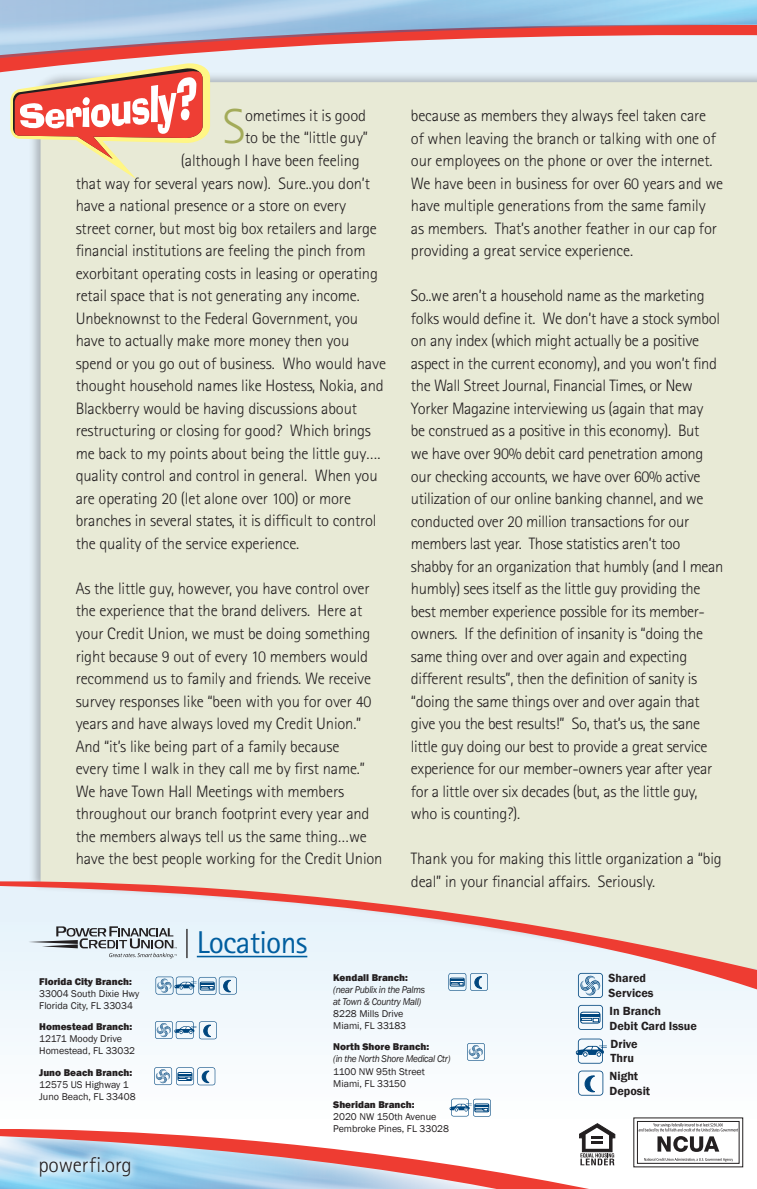
<style>
.page{position:relative;width:757px;height:1189px;background:#fff}
.page>*{position:absolute;margin:0;border:0;box-sizing:border-box;transform-origin:0 0}
.t1{font:300 49.05px "Rotis Sans Serif";color:#a3ab59}
.t2{font:31.5px "Rotis Sans Serif";letter-spacing:-.025em;color:#015e9f}
.t3{font:300 21.45px "Rotis Sans Serif";letter-spacing:-.01em;color:#231f20}
.t4{font:300 16.5px/22.5px "Rotis Sans Serif";letter-spacing:-.01em;color:#231f20}
.t5{font:600 12.15px/14.5px "Franklin Gothic";color:#231f20}
.t6{font:10.05px/12.1px "Franklin Gothic";color:#231f20}
.t7{font:800 10.05px "Franklin Gothic";color:#231f20}
.t8{font:italic 10.05px/12.1px "Franklin Gothic";letter-spacing:-.03em;color:#231f20;scale:.93 1}
</style>
<div class="page">
<svg style="left:0;top:1043px;width:756px;height:53px"></svg>
<svg style="left:0;top:1099px;width:744px;height:89px"></svg>
<svg style="left:30px;top:1146px;width:110px;height:39px;background:#aed8f0"></svg>
<svg style="left:578px;top:1123px;width:36px;height:41px"></svg>
<svg style="left:575px;top:1043px;width:31px;height:20px"></svg>
<svg style="left:578px;top:1070px;width:25px;height:25px"></svg>
<svg style="left:154px;top:1066px;width:61px;height:18px"></svg>
<svg style="left:466px;top:1043px;width:18px;height:17px"></svg>
<svg style="left:449px;top:1098px;width:41px;height:18px"></svg>
<div style="left:0;top:156px;width:28px;height:694px;background:#e6f2fa"></div>
<div style="left:41px;top:156px;width:715px;height:694px;background:#e8ead6"></div>
<svg style="left:0;top:60px;width:756px;height:96px;background:#e5e8db"></svg>
<img style="left:0;top:0;width:756px;height:60px">
<svg style="left:0;top:850px;width:756px;height:193px;fill:#e9f4fb"></svg>
<svg style="left:10px;top:62px;width:200px;height:117px;background:#e9ae9b"></svg>
<svg style="left:635px;top:1119px;width:105px;height:45px"></svg>
<div style="left:636px;top:1120px;width:102px;height:43px;border:1px solid #231f20"></div>
<svg style="left:643px;top:1157px;width:89px;height:4px"></svg>
<svg style="left:638px;top:1122px;width:99px;height:29px"></svg>
<h1 class="t1" style="left:223px;top:99px;width:24px">S</h1>
<p class="t4" style="left:245px;top:104px;width:122px">ometimes it is good</p>
<p class="t4" style="left:410px;top:104px;width:313px">because as members they always feel taken care of when leaving the branch or talking with one of our employees on the phone or over the internet.<br>We have been in business for over 60 years and we have multiple generations from the same family<br>as members. That’s another feather in our cap for providing a great service experience.</p>
<p class="t4" style="left:410px;top:284px;width:314px">So..we aren’t a household name as the marketing folks would define it. We don’t have a stock symbol on any index (which might actually be a positive aspect in the current economy), and you won’t find the Wall Street Journal, Financial Times, or New Yorker Magazine interviewing us (again that may<br>be construed as a positive in this economy). But<br>we have over 90% debit card penetration among our checking accounts, we have over 60% active utilization of our online banking channel, and we conducted over 20 million transactions for our members last year. Those statistics aren’t too shabby for an organization that humbly (and I mean humbly) sees itself as the little guy providing the best member experience possible for its member&shy;owners. If the definition of insanity is “doing the same thing over and over again and expecting different results”, then the definition of sanity is “doing the same things over and over again that give you the best results!” So, that’s us, the sane little guy doing our best to provide a great service experience for our member-owners year after year for a little over six decades (but, as the little guy, who is counting?).</p>
<p class="t4" style="left:410px;top:847px;width:312px">Thank you for making this little organization a “big deal” in your financial affairs. Seriously.</p>
<p class="t4" style="left:245px;top:127px;width:124px">to be the “little guy”</p>
<p class="t4" style="left:181px;top:149px;width:180px">(although I have been feeling</p>
<p class="t4" style="left:76px;top:172px;width:295px">that way for several years now). Sure..you don’t</p>
<p class="t4" style="left:76px;top:194px;width:272px">have a national presence or a store on every</p>
<p class="t4" style="left:76px;top:217px;width:302px">street corner, but most big box retailers and large</p>
<p class="t4" style="left:76px;top:239px;width:291px">financial institutions are feeling the pinch from</p>
<p class="t4" style="left:76px;top:262px;width:303px">exorbitant operating costs in leasing or operating</p>
<p class="t4" style="left:76px;top:284px;width:285px">retail space that is not generating any income.</p>
<p class="t4" style="left:76px;top:307px;width:283px">Unbeknownst to the Federal Government, you</p>
<p class="t4" style="left:76px;top:329px;width:275px">have to actually make more money then you</p>
<p class="t4" style="left:76px;top:352px;width:311px">spend or you go out of business. Who would have</p>
<p class="t4" style="left:76px;top:374px;width:309px">thought household names like Hostess, Nokia, and</p>
<p class="t4" style="left:76px;top:397px;width:282px">Blackberry would be having discussions about</p>
<p class="t4" style="left:76px;top:419px;width:296px">restructuring or closing for good? Which brings</p>
<p class="t4" style="left:76px;top:442px;width:306px">me back to my points about being the little guy….</p>
<p class="t4" style="left:76px;top:464px;width:303px">quality control and control in general. When you</p>
<p class="t4" style="left:76px;top:487px;width:277px">are operating 20 (let alone over 100) or more</p>
<p class="t4" style="left:76px;top:509px;width:302px">branches in several states, it is difficult to control</p>
<p class="t4" style="left:76px;top:532px;width:225px">the quality of the service experience.</p>
<p class="t4" style="left:76px;top:577px;width:308px">As the little guy, however, you have control over the experience that the brand delivers. Here at your Credit Union, we must be doing something right because 9 out of every 10 members would recommend us to family and friends. We receive survey responses like “been with you for over 40 years and have always loved my Credit Union.” And “it’s like being part of a family because<br>every time I walk in they call me by first name.” We have Town Hall Meetings with members throughout our branch footprint every year and the members always tell us the same thing…we have the best people working for the Credit Union</p>
<p class="t6" style="left:333px;top:858px;width:95px">Florida City, FL 33034</p>
<p class="t7" style="left:39px;top:974px;width:94px">Florida City Branch:</p>
<p class="t6" style="left:39px;top:987px;width:102px">33004 South Dixie Hwy<br>Florida City, FL 33034</p>
<p class="t7" style="left:39px;top:1019px;width:95px">Homestead Branch:</p>
<p class="t6" style="left:39px;top:1032px;width:97px">12171 Moody Drive<br>Homestead, FL 33032</p>
<p class="t7" style="left:39px;top:1065px;width:94px">Juno Beach Branch:</p>
<p class="t6" style="left:39px;top:1078px;width:98px">12575 US Highway 1<br>Juno Beach, FL 33408</p>
<h3 class="t3" style="left:38px;top:1151px;width:95px">powerfi.org</h3>
<p class="t6" style="left:39px;top:1159px;width:74px">Miami, FL 33183</p>
<h2 class="t2" style="left:197px;top:923px;width:112px">Locations</h2>
<p class="t7" style="left:333px;top:970px;width:76px">Kendall Branch:</p>
<p class="t8" style="left:333px;top:983px;width:100px">(near Publix in the Palms at Town &amp; Country Mall)</p>
<p class="t6" style="left:333px;top:1007px;width:74px">8228 Mills Drive<br>Miami, FL 33183</p>
<p class="t7" style="left:333px;top:1040px;width:97px">North Shore Branch:</p>
<p class="t8" style="left:333px;top:1052px;width:127px">(in the North Shore Medical Ctr)</p>
<p class="t6" style="left:333px;top:1065px;width:93px">1100 NW 95th Street<br>Miami, FL 33150</p>
<p class="t7" style="left:333px;top:1097px;width:83px">Sheridan Branch:</p>
<p class="t6" style="left:333px;top:1110px;width:117px">2020 NW 150th Avenue<br>Pembroke Pines, FL 33028</p>
<p class="t5" style="left:608px;top:970px;width:47px">Shared<br>Services</p>
<p class="t5" style="left:609px;top:1003px;width:89px">In Branch<br>Debit Card Issue</p>
<p class="t5" style="left:610px;top:1036px;width:29px">Drive<br>Thru</p>
<p class="t5" style="left:609px;top:1068px;width:42px">Night<br>Deposit</p>
</div>
